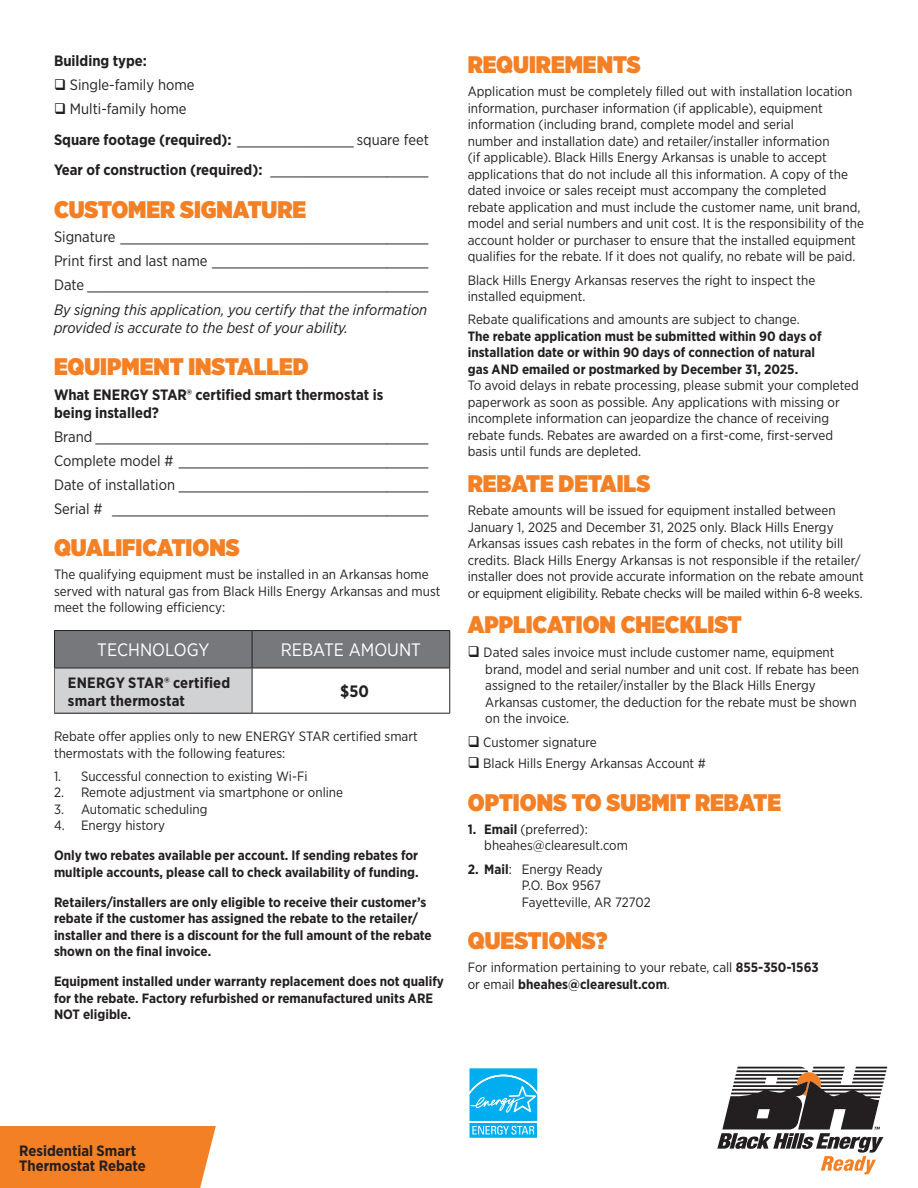
<style>
.page{position:relative;width:918px;height:1188px;background:#fff}
.page>*{position:absolute;margin:0;border:0;box-sizing:border-box;transform-origin:0 0}
.FORM_AND_BODY_HEADER_ORANGE{font:900 24px "Gotham Narrow";color:#f48026}
.BULLETS_NUMBER{font:900 24px "Gotham Narrow";color:#f48026}
.GENERAL_PARAGRAPH{font:900 24px "Gotham Narrow";color:#f48026}
.TABLE_HEADER_TEXT{font:18px "Gotham Narrow";color:#fff}
.table_style_normal_text{font:700 16.5px "Gotham Narrow";color:#231f20}
.FORM_TAG_LINE{font:15px "Gotham Narrow";color:#231f20}
.FORM_TAG_LINE-2{font:italic 15px/18px "Gotham Narrow";color:#231f20}
.FORM_AND_BODY_HEADER_ORANGE-2{font:700 15px/15px "Gotham Narrow";color:#231f20}
.BLACK_FORM_SUBHEAD_BOLD_TEXT{font:700 15px "Gotham Narrow";color:#231f20}
.FORM_TAG_LINE-3{font:700 15px "Gotham Narrow";color:#231f20}
.table_style_normal_text-2{font:700 15px/18px "Gotham Narrow";letter-spacing:.01em;color:#231f20}
.BULLETS_NUMBER-2{font:13.5px/16.5px "Gotham Narrow";color:#231f20}
.GENERAL_PARAGRAPH-2{font:700 13.5px/16.5px "Gotham Narrow";color:#231f20}
.GENERAL_PARAGRAPH-3{font:13.5px/16.5px "Gotham Narrow";color:#231f20}
.s1{font-weight:400}
.s2{font-weight:700}
</style>
<div class="page">
<div style="left:0;top:1126px;width:216px;height:62px;background:#f48026"></div>
<div style="left:55px;top:631px;width:394px;height:37px;background:#76787b"></div>
<div style="left:54px;top:668px;width:198px;height:45px;background:#d1d2d4"></div>
<hr style="left:54px;top:630px;width:198px;height:1px;background:#231f20">
<hr style="left:54px;top:631px;width:1px;height:37px;background:#231f20">
<hr style="left:252px;top:630px;width:198px;height:1px;background:#231f20">
<hr style="left:252px;top:631px;width:1px;height:37px;background:#231f20">
<hr style="left:449px;top:631px;width:1px;height:37px;background:#231f20">
<hr style="left:54px;top:668px;width:198px;height:1px;background:#231f20">
<hr style="left:252px;top:668px;width:198px;height:1px;background:#231f20">
<hr style="left:252px;top:668px;width:1px;height:45px;background:#231f20">
<hr style="left:449px;top:668px;width:1px;height:45px;background:#231f20">
<hr style="left:54px;top:713px;width:198px;height:1px;background:#231f20">
<hr style="left:252px;top:713px;width:198px;height:1px;background:#231f20">
<hr style="left:54px;top:668px;width:1px;height:45px;background:#685d49">
<svg style="left:717px;top:1067px;width:170px;height:107px"></svg>
<svg style="left:469px;top:1068px;width:69px;height:70px;background:#31bdf1"></svg>
<p class="BLACK_FORM_SUBHEAD_BOLD_TEXT" style="left:54px;top:51px;width:94px">Building type:</p>
<p class="FORM_TAG_LINE" style="left:54px;top:75px;width:142px">❑ Single-family home</p>
<p class="FORM_TAG_LINE" style="left:54px;top:99px;width:134px">❑ Multi-family home</p>
<p class="FORM_TAG_LINE-3" style="left:54px;top:130px;width:376px">Square footage (required): <span class="s1">______________ square feet</span></p>
<p class="BLACK_FORM_SUBHEAD_BOLD_TEXT" style="left:54px;top:161px;width:376px">Year of construction (required): <span class="s1">___________________</span></p>
<p class="FORM_AND_BODY_HEADER_ORANGE" style="left:54px;top:193px;width:254px">CUSTOMER SIGNATURE</p>
<p class="FORM_TAG_LINE" style="left:54px;top:227px;width:376px">Signature _____________________________________</p>
<p class="FORM_TAG_LINE" style="left:54px;top:251px;width:376px">Print first and last name __________________________</p>
<p class="FORM_TAG_LINE" style="left:54px;top:275px;width:376px">Date _________________________________________</p>
<p class="FORM_TAG_LINE-2" style="left:54px;top:300px;width:375px">By signing this application, you certify that the information provided is accurate to the best of your ability.</p>
<p class="FORM_AND_BODY_HEADER_ORANGE" style="left:54px;top:350px;width:256px">EQUIPMENT INSTALLED</p>
<p class="FORM_AND_BODY_HEADER_ORANGE-2" style="left:54px;top:385px;width:331px;line-height:18px">What ENERGY STAR® certified smart thermostat is being installed?</p>
<p class="FORM_TAG_LINE" style="left:54px;top:427px;width:376px">Brand ________________________________________</p>
<p class="FORM_TAG_LINE" style="left:54px;top:451px;width:376px">Complete model # ______________________________</p>
<p class="FORM_TAG_LINE" style="left:54px;top:475px;width:376px">Date of installation ______________________________</p>
<p class="FORM_TAG_LINE" style="left:54px;top:499px;width:376px">Serial # ______________________________________</p>
<p class="FORM_AND_BODY_HEADER_ORANGE" style="left:54px;top:531px;width:187px">QUALIFICATIONS</p>
<p class="GENERAL_PARAGRAPH-3" style="left:54px;top:566px;width:388px">The qualifying equipment must be installed in an Arkansas home served with natural gas from Black Hills Energy Arkansas and must meet the following efficiency:</p>
<p class="TABLE_HEADER_TEXT" style="left:97px;top:639px;width:114px">TECHNOLOGY</p>
<p class="TABLE_HEADER_TEXT" style="left:281px;top:639px;width:142px">REBATE AMOUNT</p>
<p class="table_style_normal_text-2" style="left:68px;top:673px;width:164px">ENERGY STAR® certified smart thermostat</p>
<p class="table_style_normal_text" style="left:340px;top:681px;width:30px">$50</p>
<p class="GENERAL_PARAGRAPH-3" style="left:54px;top:728px;width:365px">Rebate offer applies only to new ENERGY STAR certified smart thermostats with the following features:</p>
<p class="BULLETS_NUMBER-2" style="left:54px;top:768px;width:255px">1. Successful connection to existing Wi-Fi</p>
<p class="BULLETS_NUMBER-2" style="left:54px;top:784px;width:291px">2. Remote adjustment via smartphone or online</p>
<p class="BULLETS_NUMBER-2" style="left:54px;top:801px;width:155px">3. Automatic scheduling</p>
<p class="BULLETS_NUMBER-2" style="left:54px;top:817px;width:113px">4. Energy history</p>
<p class="GENERAL_PARAGRAPH-2" style="left:54px;top:847px;width:366px">Only two rebates available per account. If sending rebates for multiple accounts, please call to check availability of funding.</p>
<p class="GENERAL_PARAGRAPH-2" style="left:54px;top:894px;width:379px">Retailers/installers are only eligible to receive their customer’s rebate if the customer has assigned the rebate to the retailer/ installer and there is a discount for the full amount of the rebate shown on the final invoice.</p>
<p class="GENERAL_PARAGRAPH-2" style="left:54px;top:973px;width:391px">Equipment installed under warranty replacement does not qualify for the rebate. Factory refurbished or remanufactured units ARE<br>NOT eligible.</p>
<p class="GENERAL_PARAGRAPH" style="left:468px;top:48px;width:174px">REQUIREMENTS</p>
<p class="BULLETS_NUMBER-2" style="left:468px;top:83px;width:398px">Application must be completely filled out with installation location information, purchaser information (if applicable), equipment information (including brand, complete model and serial<br>number and installation date) and retailer/installer information<br>(if applicable). Black Hills Energy Arkansas is unable to accept applications that do not include all this information. A copy of the dated invoice or sales receipt must accompany the completed rebate application and must include the customer name, unit brand, model and serial numbers and unit cost. It is the responsibility of the account holder or purchaser to ensure that the installed equipment qualifies for the rebate. If it does not qualify, no rebate will be paid.</p>
<p class="BULLETS_NUMBER-2" style="left:468px;top:271px;width:349px">Black Hills Energy Arkansas reserves the right to inspect the installed equipment.</p>
<p class="BULLETS_NUMBER-2" style="left:468px;top:311px;width:393px">Rebate qualifications and amounts are subject to change.<br><span class="s2">The rebate application must be submitted within 90 days of installation date or within 90 days of connection of natural<br>gas AND emailed or postmarked by December 31, 2025.<br></span>To avoid delays in rebate processing, please submit your completed paperwork as soon as possible. Any applications with missing or incomplete information can jeopardize the chance of receiving rebate funds. Rebates are awarded on a first-come, first-served basis until funds are depleted.</p>
<p class="BULLETS_NUMBER" style="left:468px;top:467px;width:184px">REBATE DETAILS</p>
<p class="BULLETS_NUMBER-2" style="left:468px;top:502px;width:398px">Rebate amounts will be issued for equipment installed between January 1, 2025 and December 31, 2025 only. Black Hills Energy Arkansas issues cash rebates in the form of checks, not utility bill credits. Black Hills Energy Arkansas is not responsible if the retailer/ installer does not provide accurate information on the rebate amount or equipment eligibility. Rebate checks will be mailed within 6-8 weeks.</p>
<p class="BULLETS_NUMBER" style="left:468px;top:609px;width:276px">APPLICATION CHECKLIST</p>
<p class="BULLETS_NUMBER-2" style="left:485px;top:644px;width:375px;text-indent:-17px">❑ Dated sales invoice must include customer name, equipment brand, model and serial number and unit cost. If rebate has been assigned to the retailer/installer by the Black Hills Energy Arkansas customer, the deduction for the rebate must be shown on the invoice.</p>
<p class="BULLETS_NUMBER-2" style="left:468px;top:734px;width:130px">❑ Customer signature</p>
<p class="BULLETS_NUMBER-2" style="left:468px;top:755px;width:240px">❑ Black Hills Energy Arkansas Account #</p>
<p class="FORM_AND_BODY_HEADER_ORANGE" style="left:468px;top:786px;width:315px">OPTIONS TO SUBMIT REBATE</p>
<p class="BULLETS_NUMBER-2" style="left:484px;top:821px;width:145px;text-indent:-16px"><span class="s2">1. Email</span> (preferred): bheahes@clearesult.com</p>
<p class="BULLETS_NUMBER-2" style="left:522px;top:860px;width:130px;text-indent:-54px"><span class="s2">2. Mail</span>: Energy Ready<br>P.O. Box 9567<br>Fayetteville, AR 72702</p>
<p class="FORM_AND_BODY_HEADER_ORANGE" style="left:468px;top:924px;width:141px">QUESTIONS?</p>
<p class="GENERAL_PARAGRAPH-3" style="left:468px;top:959px;width:352px">For information pertaining to your rebate, call <span class="s2">855-350-1563 </span>or email <span class="s2">bheahes@clearesult.com</span>.</p>
<p class="FORM_AND_BODY_HEADER_ORANGE-2" style="left:19px;top:1143px;width:128px">Residential Smart<br>Thermostat Rebate</p>
</div>
